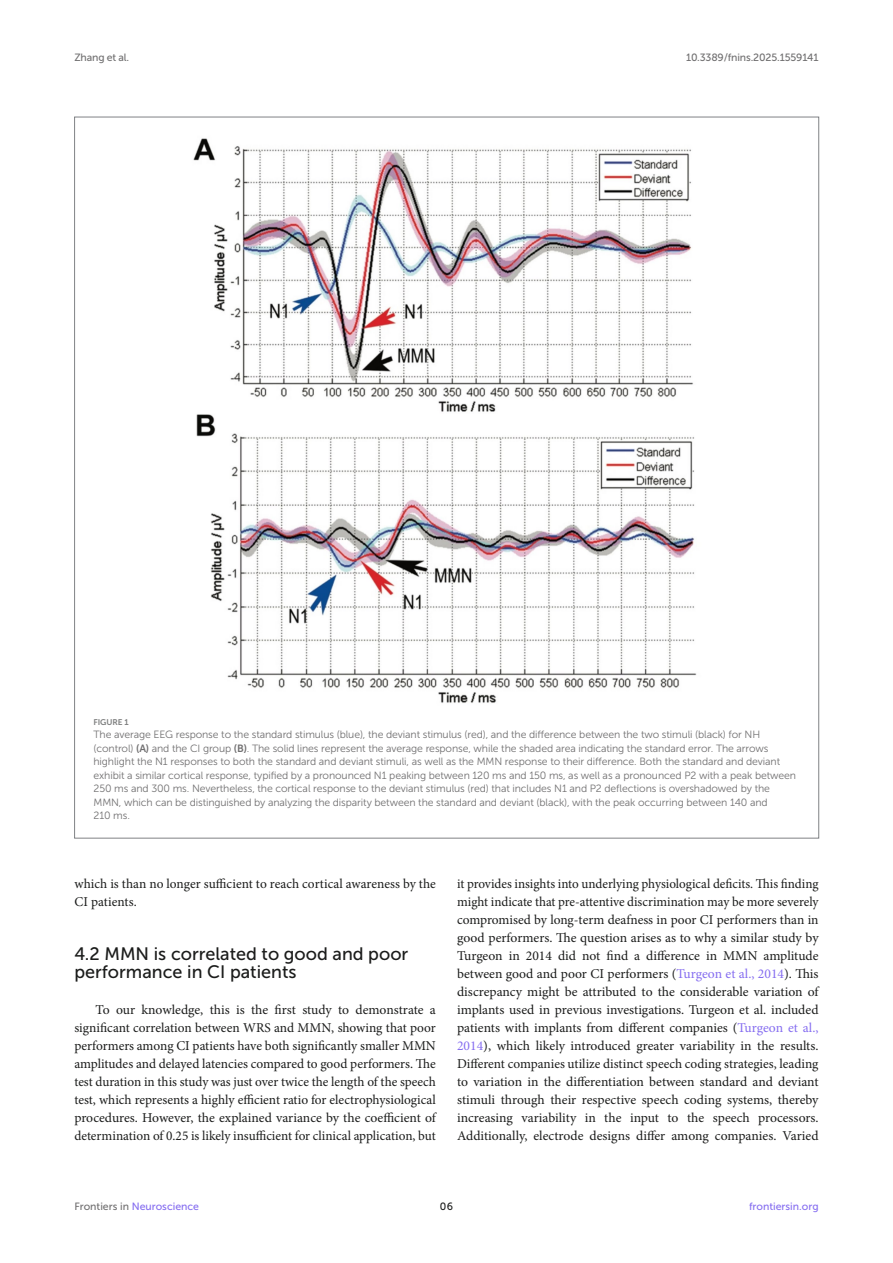
<style>
.page{position:relative;width:893px;height:1263px;background:#fff}
.page>*{position:absolute;margin:0;border:0;box-sizing:border-box;transform-origin:0 0}
.HEAD_2{font:18px/18px "Museo Sans 500";color:#1b1c1b}
.TEXT{font:13.5px/18px "Minion Pro";color:#1b1c1b;text-align:justify}
.FIG_LEG{font:10.5px/13.5px "Museo Sans 300";letter-spacing:-.01em;color:#706f70}
.t1{font:10.5px "Museo Sans 500";color:#856df0}
.t2{font:10.5px "Museo Sans 500";letter-spacing:-.015em;color:#706f70}
.t3{font:10.5px "Museo Sans 500";color:#1b1c1b}
.FIG_HD{font:8.25px "Museo Sans 700";letter-spacing:-.01em;color:#7e7f7f}
.s1{font-family:"Museo Sans 700"}
.s2{color:#856df0}
.s3{color:#706f70}
</style>
<div class="page">
<img style="left:193px;top:138px;width:504px;height:565px">
<p class="t2" style="left:74px;top:51px;width:56px">Zhang et al.</p>
<p class="t2" style="left:686px;top:51px;width:134px">10.3389/fnins.2025.1559141</p>
<p class="FIG_HD" style="left:94px;top:717px;width:37px">FIGURE 1</p>
<p class="FIG_LEG" style="left:94px;top:728px;width:704px">The average EEG response to the standard stimulus (blue), the deviant stimulus (red), and the difference between the two stimuli (black) for NH (control) <span class="s1">(A)</span> and the CI group <span class="s1">(B)</span>. The solid lines represent the average response, while the shaded area indicating the standard error. The arrows highlight the N1 responses to both the standard and deviant stimuli, as well as the MMN response to their difference. Both the standard and deviant exhibit a similar cortical response, typified by a pronounced N1 peaking between 120 ms and 150 ms, as well as a pronounced P2 with a peak between 250 ms and 300 ms. Nevertheless, the cortical response to the deviant stimulus (red) that includes N1 and P2 deflections is overshadowed by the MMN, which can be distinguished by analyzing the disparity between the standard and deviant (black), with the peak occurring between 140 and<br>210 ms.</p>
<p class="TEXT" style="left:74px;top:875px;width:363px">which is than no longer sufficient to reach cortical awareness by the<br>CI patients.</p>
<p class="HEAD_2" style="left:74px;top:945px;width:335px">4.2 MMN is correlated to good and poor performance in CI patients</p>
<p class="TEXT" style="left:74px;top:1001px;width:363px;text-indent:21px">To our knowledge, this is the first study to demonstrate a significant correlation between WRS and MMN, showing that poor performers among CI patients have both significantly smaller MMN amplitudes and delayed latencies compared to good performers. The test duration in this study was just over twice the length of the speech test, which represents a highly efficient ratio for electrophysiological procedures. However, the explained variance by the coefficient of determination of 0.25 is likely insufficient for clinical application, but</p>
<p class="TEXT" style="left:457px;top:875px;width:363px">it provides insights into underlying physiological deficits. This finding might indicate that pre-attentive discrimination may be more severely compromised by long-term deafness in poor CI performers than in good performers. The question arises as to why a similar study by Turgeon in 2014 did not find a difference in MMN amplitude between good and poor CI performers (<span class="s2">Turgeon et al., 2014</span>). This discrepancy might be attributed to the considerable variation of implants used in previous investigations. Turgeon et al. included patients with implants from different companies (<span class="s2">Turgeon et al., 2014</span>), which likely introduced greater variability in the results.<br>Different companies utilize distinct speech coding strategies, leading to variation in the differentiation between standard and deviant stimuli through their respective speech coding systems, thereby increasing variability in the input to the speech processors.<br>Additionally, electrode designs differ among companies. Varied</p>
<p class="t1" style="left:74px;top:1200px;width:126px"><span class="s3">Frontiers in</span> Neuroscience</p>
<p class="t3" style="left:440px;top:1200px;width:15px">06</p>
<p class="t1" style="left:749px;top:1200px;width:71px">frontiersin.org</p>
</div>
